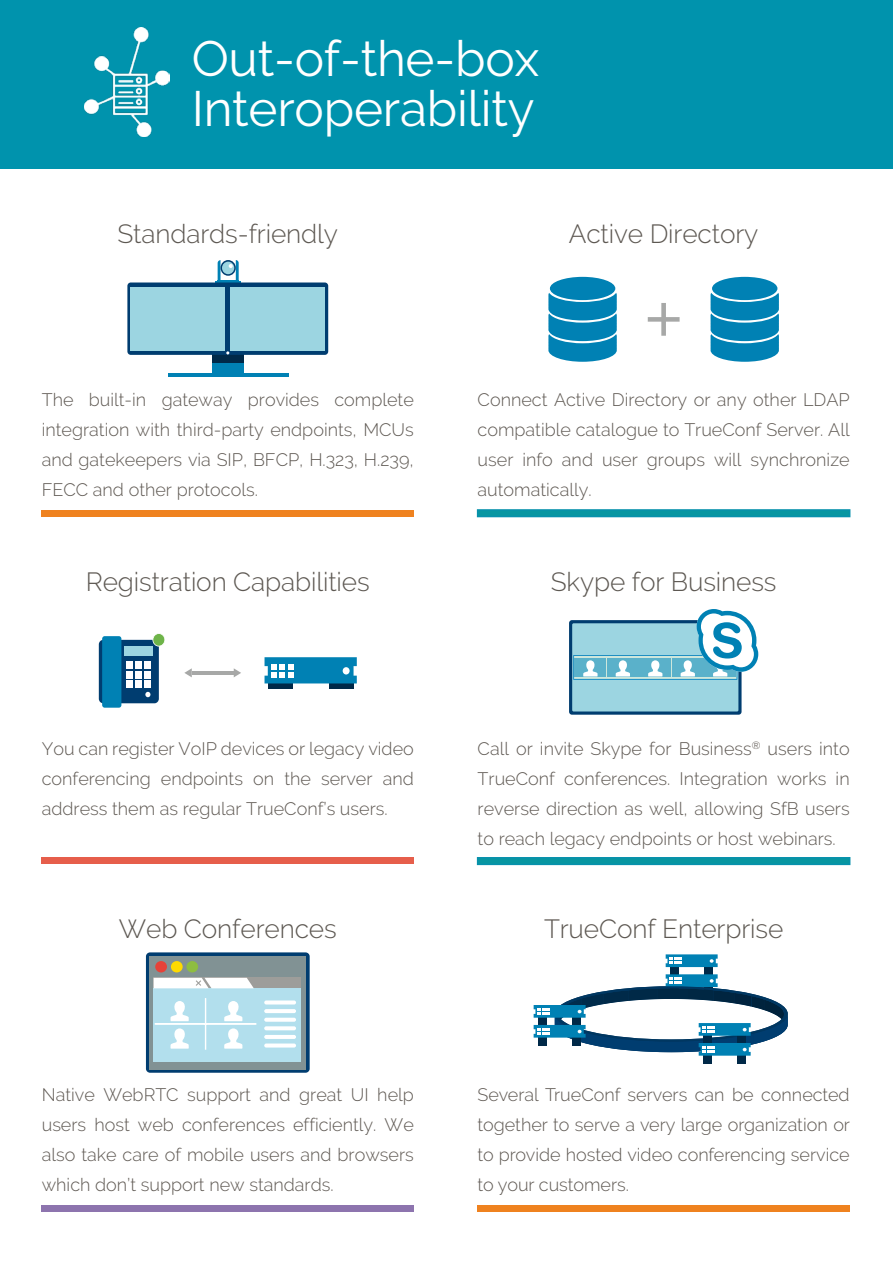
<style>
.page{position:relative;width:893px;height:1263px;background:#fff}
.page>*{position:absolute;margin:0;border:0;box-sizing:border-box;transform-origin:0 0}
.t1{font:49.5px/49.5px "Raleway";letter-spacing:-.005em;color:#fff}
.t2{font:300 26.25px "Raleway";letter-spacing:-.005em;color:#5d5852}
.t3{font:300 18px/30px "Raleway";color:#5e5852;text-align:justify}
</style>
<div class="page">
<div style="left:0;top:0;width:893px;height:169px;background:#0093ad"></div>
<img style="left:84px;top:28px;width:85px;height:108px">
<div style="left:42px;top:510px;width:372px;height:6px;background:#ef821f"></div>
<svg style="left:218px;top:260px;width:2px;height:20px"></svg>
<hr style="left:218px;top:280px;width:21px;height:4px;background:#0081b4">
<hr style="left:216px;top:281px;width:25px;height:4px;background:#0081b4">
<svg style="left:220px;top:260px;width:16px;height:16px"></svg>
<div style="left:222px;top:262px;width:12px;height:12px;background:#9cd5e1;border-radius:50%"></div>
<svg style="left:229px;top:260px;width:10px;height:20px"></svg>
<div style="left:212px;top:355px;width:32px;height:19px;background:#0081b4"></div>
<div style="left:212px;top:351px;width:32px;height:12px;background:#002948"></div>
<div style="left:127px;top:282px;width:201px;height:73px;background:#003d70;border-radius:3px"></div>
<hr style="left:168px;top:373px;width:121px;height:3px;background:#0081b4">
<div style="left:131px;top:287px;width:96px;height:64px;background:#9cd5e1"></div>
<div style="left:229px;top:287px;width:96px;height:64px;background:#9cd5e1"></div>
<hr style="left:226px;top:285px;width:4px;height:66px;background:#003d70">
<div style="left:477px;top:509px;width:373px;height:8px;background:#0796a1;border:2px solid #0791ac"></div>
<div style="left:478px;top:1205px;width:372px;height:6px;background:#ef821f"></div>
<div style="left:42px;top:1205px;width:372px;height:6px;background:#8d74ae"></div>
<div style="left:477px;top:857px;width:373px;height:8px;background:#0796a1;border:2px solid #0791ac"></div>
<div style="left:42px;top:857px;width:372px;height:7px;background:#e65e4b"></div>
<div style="left:550px;top:277px;width:65px;height:23px;background:#0081b4;border-radius:50%"></div>
<svg style="left:548px;top:293px;width:69px;height:69px;background:#2392be"></svg>
<div style="left:712px;top:277px;width:65px;height:23px;background:#0081b4;border-radius:50%"></div>
<svg style="left:710px;top:293px;width:69px;height:69px;background:#2392be"></svg>
<svg style="left:648px;top:303px;width:32px;height:33px"></svg>
<div style="left:569px;top:620px;width:172px;height:95px;background:linear-gradient(to right,#003d70,#003d70);border-radius:3px"></div>
<div style="left:572px;top:623px;width:166px;height:88px;background:#9cd5e1"></div>
<svg style="left:573px;top:609px;width:185px;height:71px"></svg>
<div style="left:99px;top:640px;width:60px;height:63px;background:#003d70;border-radius:5px"></div>
<div style="left:102px;top:636px;width:19px;height:72px;background:#0081b4;border-radius:3px"></div>
<div style="left:126px;top:661px;width:7px;height:7px;background:#fff"></div>
<div style="left:135px;top:661px;width:7px;height:7px;background:#fff"></div>
<div style="left:144px;top:661px;width:7px;height:7px;background:#fff"></div>
<div style="left:126px;top:671px;width:7px;height:7px;background:#fff"></div>
<div style="left:135px;top:671px;width:7px;height:7px;background:#fff"></div>
<div style="left:144px;top:671px;width:7px;height:7px;background:#fff"></div>
<div style="left:126px;top:681px;width:7px;height:7px;background:#fff"></div>
<div style="left:135px;top:681px;width:7px;height:7px;background:#fff"></div>
<div style="left:144px;top:681px;width:7px;height:7px;background:#fff"></div>
<svg style="left:145px;top:692px;width:5px;height:5px"></svg>
<div style="left:124px;top:646px;width:29px;height:9px;background:#9cd5e1"></div>
<hr style="left:192px;top:671px;width:42px;height:3px;background:#a7a8a7">
<svg style="left:184px;top:668px;width:8px;height:9px"></svg>
<svg style="left:234px;top:668px;width:7px;height:9px"></svg>
<div style="left:268px;top:683px;width:24px;height:5px;background:#002948"></div>
<div style="left:329px;top:683px;width:24px;height:5px;background:#002948"></div>
<svg style="left:265px;top:657px;width:92px;height:26px;background:#2492be"></svg>
<svg style="left:152px;top:633px;width:13px;height:13px"></svg>
<div style="left:146px;top:952px;width:164px;height:121px;background:#003d70;border-radius:4px"></div>
<div style="left:149px;top:956px;width:157px;height:113px;background:#819294"></div>
<div style="left:154px;top:988px;width:147px;height:74px;background:#b2dfed"></div>
<div style="left:155px;top:961px;width:12px;height:11px;background:#e64239;border-radius:50%"></div>
<div style="left:171px;top:961px;width:12px;height:11px;background:#feda00;border-radius:50%"></div>
<div style="left:186px;top:961px;width:12px;height:11px;background:#8ebd40;border-radius:50%"></div>
<div style="left:154px;top:977px;width:147px;height:11px;background:#9d9d9a"></div>
<svg style="left:154px;top:978px;width:100px;height:10px"></svg>
<svg style="left:224px;top:1028px;width:19px;height:21px"></svg>
<svg style="left:224px;top:1001px;width:19px;height:20px"></svg>
<svg style="left:170px;top:1028px;width:19px;height:21px"></svg>
<svg style="left:170px;top:1001px;width:19px;height:20px"></svg>
<div style="left:205px;top:998px;width:1px;height:51px;border:1px solid #fff"></div>
<div style="left:155px;top:1023px;width:101px;height:1px;border:1px solid #fff"></div>
<svg style="left:264px;top:1000px;width:32px;height:4px"></svg>
<hr style="left:264px;top:1009px;width:32px;height:4px;background:#fff;border-radius:2px">
<svg style="left:264px;top:1018px;width:32px;height:4px"></svg>
<svg style="left:264px;top:1026px;width:32px;height:4px"></svg>
<hr style="left:264px;top:1035px;width:32px;height:4px;background:#fff;border-radius:2px">
<svg style="left:264px;top:1043px;width:32px;height:4px"></svg>
<div style="left:704px;top:967px;width:9px;height:8px;background:#002948"></div>
<div style="left:670px;top:967px;width:9px;height:8px;background:#002948"></div>
<svg style="left:666px;top:954px;width:52px;height:13px"></svg>
<div style="left:737px;top:1055px;width:9px;height:8px;background:#002948"></div>
<div style="left:703px;top:1055px;width:9px;height:8px;background:#002948"></div>
<svg style="left:534px;top:974px;width:254px;height:82px"></svg>
<h1 class="t1" style="left:192px;top:34px;width:349px">Out-of-the-box<br>Interoperability</h1>
<h2 class="t2" style="left:118px;top:219px;width:222px">Standards-friendly</h2>
<h2 class="t2" style="left:569px;top:219px;width:191px">Active Directory</h2>
<p class="t3" style="left:42px;top:385px;width:374px">The built-in gateway provides complete integration with third-party endpoints, MCUs and gatekeepers via SIP, BFCP, H.323, H.239, FECC and other protocols.</p>
<h2 class="t2" style="left:86px;top:566px;width:285px">Registration Capabilities</h2>
<p class="t3" style="left:478px;top:385px;width:374px">Connect Active Directory or any other LDAP compatible catalogue to TrueConf Server. All user info and user groups will synchronize automatically.</p>
<h2 class="t2" style="left:551px;top:566px;width:227px">Skype for Business</h2>
<p class="t3" style="left:42px;top:734px;width:374px">You can register VoIP devices or legacy video conferencing endpoints on the server and address them as regular TrueConf’s users.</p>
<p class="t3" style="left:478px;top:734px;width:374px">Call or invite Skype for Business<sup>®</sup> users into TrueConf conferences. Integration works in reverse direction as well, allowing SfB users to reach legacy endpoints or host webinars.</p>
<h2 class="t2" style="left:119px;top:914px;width:219px">Web Conferences</h2>
<p class="t3" style="left:42px;top:1079px;width:374px">Native WebRTC support and great UI help users host web conferences efficiently. We also take care of mobile users and browsers which don’t support new standards.</p>
<h2 class="t2" style="left:544px;top:913px;width:241px">TrueConf Enterprise</h2>
<p class="t3" style="left:478px;top:1079px;width:374px">Several TrueConf servers can be connected together to serve a very large organization or to provide hosted video conferencing service to your customers.</p>
</div>
